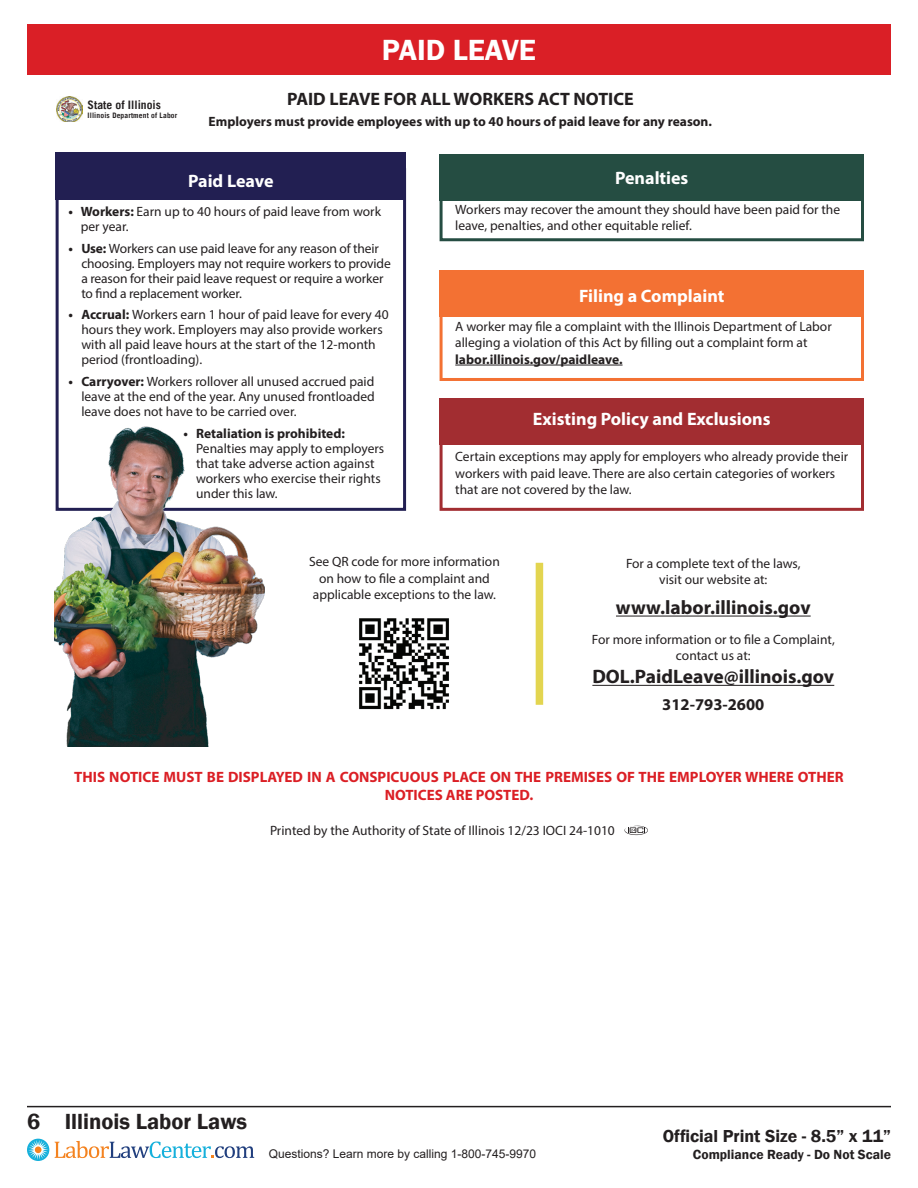
<style>
.page{position:relative;width:918px;height:1188px;background:#fff}
.page>*{position:absolute;margin:0;border:0;box-sizing:border-box;transform-origin:0 0}
.t1{font:600 30px "Franklin Gothic";color:#fff}
.t2{font:600 22.5px "Franklin Gothic";color:#231f20}
.t3{font:700 19.5px "Myriad Pro";color:#231f20}
.t4{font:700 18px "Myriad Pro";color:#fff}
.t5{font:700 18px "Myriad Pro";color:#231f20}
.t6{font:600 17.85px "Franklin Gothic";color:#231f20}
.t7{font:700 16.5px "Myriad Pro";color:#231f20}
.t8{font:700 15px/18px "Myriad Pro";color:#db1f25;text-align:center}
.t9{font:600 13.65px "Franklin Gothic";color:#231f20}
.t10{font:13.5px/15px "Myriad Pro";color:#231f20}
.t11{font:700 13.5px "Myriad Pro";color:#231f20}
.t12{font:12px "Arial";color:#231f20}
.t13{font:700 11.7px "Trade Gothic LT";color:#231f20}
.t14{font:700 7.5px "Trade Gothic LT";letter-spacing:.02em;color:#231f20}
.s1{font-weight:700}
</style>
<div class="page">
<hr style="left:27px;top:1106px;width:864px;height:1px;background:#231f20">
<svg style="left:27px;top:1139px;width:22px;height:22px"></svg>
<div style="left:35px;top:1146px;width:7px;height:7px;background:#f58320;border-radius:50%"></div>
<svg style="left:55px;top:1141px;width:199px;height:17px"></svg>
<div style="left:27px;top:24px;width:864px;height:50px;background:#da1f26"></div>
<img style="left:57px;top:97px;width:25px;height:25px">
<svg style="left:624px;top:826px;width:24px;height:9px"></svg>
<div style="left:56px;top:168px;width:350px;height:343px;border:3px solid #221f52"></div>
<div style="left:56px;top:152px;width:350px;height:48px;background:#221f52"></div>
<div style="left:440px;top:169px;width:424px;height:72px;border:3px solid #254d42"></div>
<div style="left:440px;top:154px;width:424px;height:46px;background:#254d42"></div>
<div style="left:440px;top:285px;width:424px;height:96px;border:3px solid #f37133"></div>
<div style="left:440px;top:270px;width:424px;height:46px;background:#f37133"></div>
<hr style="left:455px;top:365px;width:168px;height:1px;background:#231f20">
<div style="left:440px;top:413px;width:424px;height:98px;border:3px solid #a22d31"></div>
<div style="left:440px;top:398px;width:424px;height:46px;background:#a22d31"></div>
<img style="left:359px;top:618px;width:90px;height:92px">
<hr style="left:616px;top:616px;width:195px;height:1px;background:#231f20">
<hr style="left:592px;top:685px;width:242px;height:1px;background:#231f20">
<div style="left:536px;top:563px;width:7px;height:142px;background:#e3d550"></div>
<img style="left:54px;top:424px;width:211px;height:322px">
<p class="t13" style="left:88px;top:98px;width:75px">State of Illinois</p>
<p class="t14" style="left:88px;top:111px;width:91px">Illinois Department of Labor</p>
<p class="t1" style="left:382px;top:31px;width:156px">PAID LEAVE</p>
<p class="t5" style="left:287px;top:88px;width:348px">PAID LEAVE FOR ALL WORKERS ACT NOTICE</p>
<p class="t11" style="left:209px;top:113px;width:505px">Employers must provide employees with up to 40 hours of paid leave for any reason.</p>
<p class="t4" style="left:188px;top:170px;width:87px">Paid Leave</p>
<p class="t10" style="left:81px;top:204px;width:302px;text-indent:-12px"><span class="s1">• Workers:</span> Earn up to 40 hours of paid leave from work per year.</p>
<p class="t10" style="left:81px;top:240px;width:311px;text-indent:-13px"><span class="s1">• Use:</span> Workers can use paid leave for any reason of their choosing. Employers may not require workers to provide a reason for their paid leave request or require a worker to find a replacement worker.</p>
<p class="t10" style="left:81px;top:307px;width:309px;text-indent:-13px"><span class="s1">• Accrual:</span> Workers earn 1 hour of paid leave for every 40 hours they work. Employers may also provide workers with all paid leave hours at the start of the 12-month period (frontloading).</p>
<p class="t10" style="left:81px;top:374px;width:295px;text-align:justify;text-indent:-13px"><span class="s1">• Carryover:</span> Workers rollover all unused accrued paid leave at the end of the year. Any unused frontloaded leave does not have to be carried over.</p>
<p class="t10" style="left:196px;top:426px;width:190px;text-indent:-13px"><span class="s1">• Retaliation is prohibited:<br></span>Penalties may apply to employers that take adverse action against workers who exercise their rights under this law.</p>
<p class="t4" style="left:615px;top:166px;width:75px">Penalties</p>
<p class="t10" style="left:455px;top:201px;width:386px;line-height:16.2px">Workers may recover the amount they should have been paid for the leave, penalties, and other equitable relief.</p>
<p class="t4" style="left:579px;top:284px;width:147px">Filing a Complaint</p>
<p class="t10" style="left:455px;top:318px;width:378px;line-height:16.2px">A worker may file a complaint with the Illinois Department of Labor alleging a violation of this Act by filling out a complaint form at <span class="s1">labor.illinois.gov/paidleave.</span></p>
<p class="t4" style="left:533px;top:407px;width:239px">Existing Policy and Exclusions</p>
<p class="t10" style="left:455px;top:448px;width:395px;line-height:16.2px">Certain exceptions may apply for employers who already provide their workers with paid leave. There are also certain categories of workers that are not covered by the law.</p>
<p class="t10" style="left:309px;top:553px;width:192px;line-height:16.2px;text-align:center">See QR code for more information on how to file a complaint and applicable exceptions to the law.</p>
<p class="t10" style="left:626px;top:555px;width:176px;line-height:16.2px;text-align:center">For a complete text of the laws, visit our website at:</p>
<p class="t3" style="left:616px;top:595px;width:196px">www.labor.illinois.gov</p>
<p class="t10" style="left:592px;top:632px;width:244px">For more information or to file a Complaint,</p>
<p class="t10" style="left:676px;top:648px;width:76px">contact us at:</p>
<p class="t3" style="left:592px;top:664px;width:243px">DOL.PaidLeave@illinois.gov</p>
<p class="t7" style="left:662px;top:694px;width:104px">312-793-2600</p>
<p class="t8" style="left:74px;top:768px;width:771px">THIS NOTICE MUST BE DISPLAYED IN A CONSPICUOUS PLACE ON THE PREMISES OF THE EMPLOYER WHERE OTHER<br>NOTICES ARE POSTED.</p>
<p class="t10" style="left:270px;top:823px;width:346px">Printed by the Authority of State of Illinois 12/23 IOCI 24-1010</p>
<h2 class="t2" style="left:27px;top:1107px;width:222px">6 Illinois Labor Laws</h2>
<p class="t12" style="left:269px;top:1146px;width:269px">Questions? Learn more by calling 1-800-745-9970</p>
<h3 class="t6" style="left:663px;top:1125px;width:230px">Official Print Size - 8.5” x 11”</h3>
<p class="t9" style="left:693px;top:1146px;width:200px">Compliance Ready - Do Not Scale</p>
</div>
